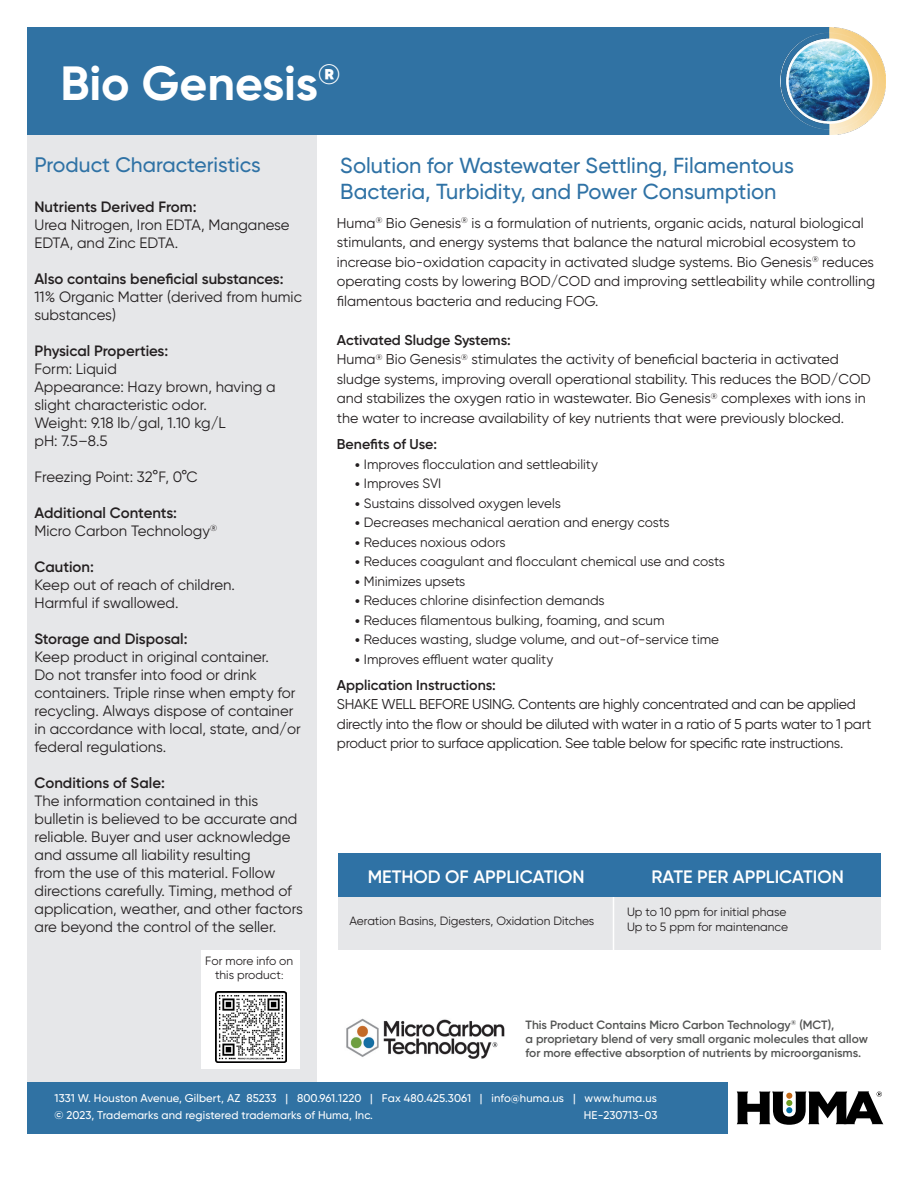
<style>
.page{position:relative;width:918px;height:1188px;background:#fff}
.page>*{position:absolute;margin:0;border:0;box-sizing:border-box;transform-origin:0 0}
.t1{font:700 48px "Gilroy";color:#fff}
.t2{font:500 21.75px/26.1px "Gilroy";color:#2f72a5}
.crop_protection_bull{font:500 21px "Gilroy";color:#2f72a5}
.t3{font:600 18px "Gilroy";color:#fff}
.Guaranteed_Analysis{font:15px/18px "Gilroy";color:#231f20}
.Guaranteed_Analysis-2{font:600 15px "Gilroy";color:#231f20}
.t4{font:14.25px/19.5px "Gilroy";color:#231f20}
.t5{font:14.25px/19.5px "Gilroy";letter-spacing:-.02em;color:#231f20}
.t6{font:600 14.25px "Gilroy";color:#231f20}
.t7{font:13.5px "Gilroy";color:#231f20}
.t8{font:13.5px "Gilroy";letter-spacing:-.02em;color:#231f20}
.t9{font:600 12px/14.4px "Gilroy";color:#535453}
.t10{font:12px/13.5px "Gilroy";color:#231f20;text-align:center}
.t11{font:500 11.25px/16.5px "Gilroy";letter-spacing:.01em;color:#fff}
.s1{font-size:10.5px}
.s2{font-family:"Museo Sans 300"}
</style>
<div class="page">
<div style="left:27px;top:134px;width:290px;height:948px;background:#e6e7e9"></div>
<div style="left:27px;top:27px;width:803px;height:108px;background:#3072a3"></div>
<div style="left:27px;top:1082px;width:701px;height:52px;background:#3072a3"></div>
<svg style="left:737px;top:1091px;width:147px;height:34px"></svg>
<img style="left:781px;top:27px;width:105px;height:108px">
<img style="left:346px;top:1019px;width:159px;height:39px">
<div style="left:201px;top:950px;width:98px;height:119px;background:#fff"></div>
<img style="left:215px;top:991px;width:71px;height:72px">
<div style="left:338px;top:853px;width:543px;height:97px;background:#e6e7e9"></div>
<div style="left:338px;top:853px;width:543px;height:44px;background:#2f72a5"></div>
<hr style="left:613px;top:897px;width:1px;height:70px;background:#fff">
<p class="t1" style="left:60px;top:53px;width:281px">Bio Genesis<sup>®</sup></p>
<p class="crop_protection_bull" style="left:34px;top:152px;width:228px">Product Characteristics</p>
<p class="Guaranteed_Analysis-2" style="left:34px;top:197px;width:164px">Nutrients Derived From:</p>
<p class="Guaranteed_Analysis" style="left:34px;top:215px;width:257px">Urea Nitrogen, Iron EDTA, Manganese<br>EDTA, and Zinc EDTA.</p>
<p class="Guaranteed_Analysis-2" style="left:34px;top:269px;width:251px">Also contains beneficial substances:</p>
<p class="Guaranteed_Analysis" style="left:34px;top:287px;width:269px">11% Organic Matter (derived from humic substances)</p>
<p class="Guaranteed_Analysis-2" style="left:34px;top:341px;width:135px">Physical Properties:</p>
<p class="Guaranteed_Analysis" style="left:34px;top:359px;width:84px">Form: Liquid</p>
<p class="Guaranteed_Analysis" style="left:34px;top:377px;width:243px">Appearance: Hazy brown, having a slight characteristic odor.</p>
<p class="Guaranteed_Analysis" style="left:34px;top:413px;width:193px">Weight: 9.18 lb/gal, 1.10 kg/L</p>
<p class="Guaranteed_Analysis" style="left:34px;top:431px;width:75px">pH: 7.5–8.5</p>
<p class="Guaranteed_Analysis" style="left:34px;top:467px;width:165px">Freezing Point: 32°F, 0°C</p>
<p class="Guaranteed_Analysis-2" style="left:34px;top:503px;width:144px">Additional Contents:</p>
<p class="Guaranteed_Analysis" style="left:34px;top:521px;width:184px">Micro Carbon Technology<sup>®</sup></p>
<p class="Guaranteed_Analysis-2" style="left:34px;top:557px;width:61px">Caution:</p>
<p class="Guaranteed_Analysis" style="left:34px;top:575px;width:202px">Keep out of reach of children.</p>
<p class="Guaranteed_Analysis" style="left:34px;top:593px;width:146px">Harmful if swallowed.</p>
<p class="Guaranteed_Analysis-2" style="left:34px;top:629px;width:155px">Storage and Disposal:</p>
<p class="Guaranteed_Analysis" style="left:34px;top:647px;width:268px">Keep product in original container.<br>Do not transfer into food or drink containers. Triple rinse when empty for recycling. Always dispose of container in accordance with local, state, and/or federal regulations.</p>
<p class="Guaranteed_Analysis-2" style="left:34px;top:773px;width:132px">Conditions of Sale:</p>
<p class="Guaranteed_Analysis" style="left:34px;top:791px;width:270px">The information contained in this bulletin is believed to be accurate and reliable. Buyer and user acknowledge and assume all liability resulting<br>from the use of this material. Follow directions carefully. Timing, method of application, weather, and other factors are beyond the control of the seller.</p>
<p class="t10" style="left:205px;top:954px;width:89px">For more info on this product<span class="s1">:</span></p>
<p class="t2" style="left:340px;top:152px;width:455px">Solution for Wastewater Settling, Filamentous<br>Bacteria, Turbidity, and Power Consumption</p>
<p class="t4" style="left:337px;top:213px;width:540px">Huma<sup>®</sup> Bio Genesis<sup>®</sup> is a formulation of nutrients, organic acids, natural biological stimulants, and energy systems that balance the natural microbial ecosystem to increase bio-oxidation capacity in activated sludge systems. Bio Genesis<sup>®</sup> reduces operating costs by lowering BOD/COD and improving settleability while controlling filamentous bacteria and reducing FOG.</p>
<p class="t6" style="left:337px;top:331px;width:175px">Activated Sludge Systems:</p>
<p class="t4" style="left:337px;top:349px;width:535px">Huma<sup>®</sup> Bio Genesis<sup>®</sup> stimulates the activity of beneficial bacteria in activated sludge systems, improving overall operational stability. This reduces the BOD/COD and stabilizes the oxygen ratio in wastewater. Bio Genesis<sup>®</sup> complexes with ions in the water to increase availability of key nutrients that were previously blocked.</p>
<p class="t6" style="left:337px;top:435px;width:102px">Benefits of Use:</p>
<p class="t7" style="left:355px;top:456px;width:245px"><span class="s2">•</span> Improves flocculation and settleability</p>
<p class="t8" style="left:355px;top:475px;width:88px"><span class="s2">•</span> Improves SVI</p>
<p class="t7" style="left:355px;top:495px;width:208px"><span class="s2">•</span> Sustains dissolved oxygen levels</p>
<p class="t7" style="left:355px;top:514px;width:316px"><span class="s2">•</span> Decreases mechanical aeration and energy costs</p>
<p class="t7" style="left:355px;top:534px;width:152px"><span class="s2">•</span> Reduces noxious odors</p>
<p class="t7" style="left:355px;top:553px;width:372px"><span class="s2">•</span> Reduces coagulant and flocculant chemical use and costs</p>
<p class="t7" style="left:355px;top:573px;width:112px"><span class="s2">•</span> Minimizes upsets</p>
<p class="t7" style="left:355px;top:592px;width:251px"><span class="s2">•</span> Reduces chlorine disinfection demands</p>
<p class="t7" style="left:355px;top:612px;width:311px"><span class="s2">•</span> Reduces filamentous bulking, foaming, and scum</p>
<p class="t7" style="left:355px;top:631px;width:366px"><span class="s2">•</span> Reduces wasting, sludge volume, and out-of-service time</p>
<p class="t7" style="left:355px;top:651px;width:200px"><span class="s2">•</span> Improves effluent water quality</p>
<p class="t6" style="left:337px;top:676px;width:160px">Application Instructions:</p>
<p class="t5" style="left:337px;top:694px;width:536px">SHAKE WELL BEFORE USING. Contents are highly concentrated and can be applied directly into the flow or should be diluted with water in a ratio of 5 parts water to 1 part product prior to surface application. See table below for specific rate instructions.</p>
<p class="t3" style="left:368px;top:865px;width:218px">METHOD OF APPLICATION</p>
<p class="t3" style="left:652px;top:866px;width:194px">RATE PER APPLICATION</p>
<p class="t10" style="left:350px;top:914px;width:246px">Aeration Basins, Digesters, Oxidation Ditches</p>
<p class="t10" style="left:627px;top:905px;width:161px">Up to 10 ppm for initial phase</p>
<p class="t10" style="left:627px;top:920px;width:163px">Up to 5 ppm for maintenance</p>
<p class="t9" style="left:526px;top:1017px;width:310px">This Product Contains Micro Carbon Technology<sup>®</sup> (MCT),</p>
<p class="t9" style="left:526px;top:1032px;width:344px">a proprietary blend of very small organic molecules that allow for more effective absorption of nutrients by microorganisms.</p>
<p class="t11" style="left:55px;top:1090px;width:604px">1331 W. Houston Avenue, Gilbert, AZ 85233 | 800.961.1220 | Fax 480.425.3061 | info@huma.us | www.huma.us © 2023, Trademarks and registered trademarks of Huma, Inc.</p>
<p class="t11" style="left:584px;top:1107px;width:75px">HE-230713-03</p>
</div>
